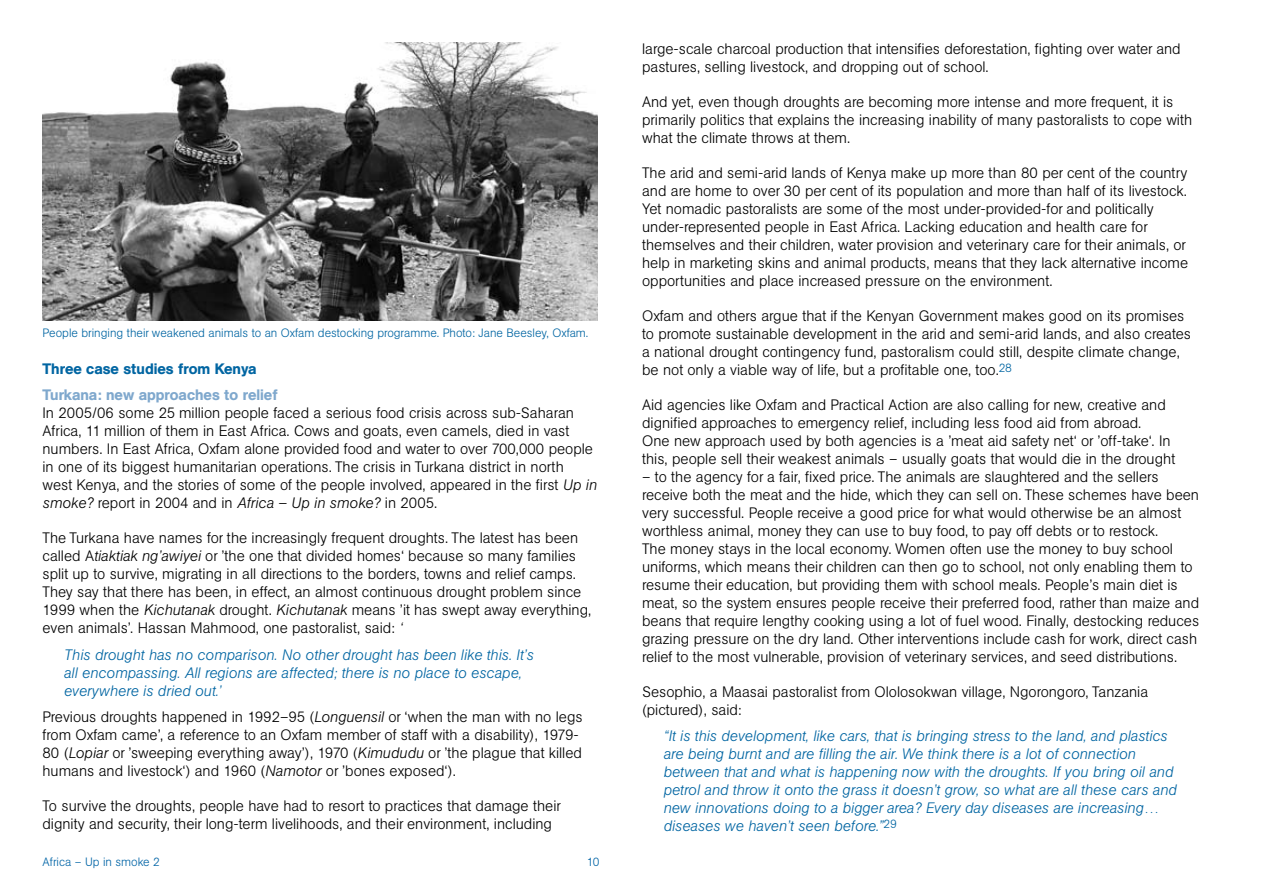
<style>
.page{position:relative;width:1263px;height:893px;background:#fff}
.page>*{position:absolute;margin:0;border:0;box-sizing:border-box;transform-origin:0 0}
.t1{font:300 15px/18px "AG Book BQ";color:#000}
.t2{font:italic 300 15px/18px "AG Book BQ";color:#0065a2}
.t3{font:500 15px "AG Book BQ";color:#7fa8cd}
.t4{font:500 15px "AG Book BQ";color:#0065a2}
.t5{font:300 12px "AG Book BQ";color:#0065a2}
.t6{font:300 12px "AG Book BQ";color:#0064a6}
.s1{font-style:italic}
</style>
<div class="page">
<img style="left:43px;top:43px;width:555px;height:277px">
<p class="t5" style="left:43px;top:326px;width:547px">People bringing their weakened animals to an Oxfam destocking programme. Photo: Jane Beesley, Oxfam.</p>
<p class="t4" style="left:43px;top:359px;width:216px">Three case studies from Kenya</p>
<p class="t3" style="left:43px;top:386px;width:237px">Turkana: new approaches to relief</p>
<p class="t1" style="left:43px;top:404px;width:556px">In 2005/06 some 25 million people faced a serious food crisis across sub-Saharan Africa, 11 million of them in East Africa. Cows and goats, even camels, died in vast numbers. In East Africa, Oxfam alone provided food and water to over 700,000 people in one of its biggest humanitarian operations. The crisis in Turkana district in north west Kenya, and the stories of some of the people involved, appeared in the first <span class="s1">Up in smoke?</span> report in 2004 and in <span class="s1">Africa – Up in smoke?</span> in 2005.</p>
<p class="t1" style="left:43px;top:529px;width:550px">The Turkana have names for the increasingly frequent droughts. The latest has been called A<span class="s1">tiaktiak ng’awiyei</span> or ’the one that divided homes‘ because so many families split up to survive, migrating in all directions to the borders, towns and relief camps.<br>They say that there has been, in effect, an almost continuous drought problem since 1999 when the <span class="s1">Kichutanak</span> drought. <span class="s1">Kichutanak</span> means ’it has swept away everything, even animals’. Hassan Mahmood, one pastoralist, said: <span class="s1">‘</span></p>
<p class="t2" style="left:64px;top:646px;width:471px">This drought has no comparison. No other drought has been like this. It’s all encompassing. All regions are affected; there is no place to escape, everywhere is dried out.’</p>
<p class="t1" style="left:43px;top:708px;width:542px">Previous droughts happened in 1992–95 (<span class="s1">Longuensil</span> or ‘when the man with no legs from Oxfam came’, a reference to an Oxfam member of staff with a disability), 1979- 80 (<span class="s1">Lopiar</span> or ’sweeping everything away’), 1970 (<span class="s1">Kimududu</span> or ’the plague that killed humans and livestock‘) and 1960 (<span class="s1">Namotor</span> or ’bones exposed‘).</p>
<p class="t1" style="left:43px;top:797px;width:520px">To survive the droughts, people have had to resort to practices that damage their dignity and security, their long-term livelihoods, and their environment, including</p>
<p class="t6" style="left:43px;top:854px;width:119px">Africa – Up in smoke 2</p>
<p class="t6" style="left:587px;top:854px;width:14px">10</p>
<p class="t1" style="left:642px;top:40px;width:540px">large-scale charcoal production that intensifies deforestation, fighting over water and pastures, selling livestock, and dropping out of school.</p>
<p class="t1" style="left:642px;top:93px;width:552px">And yet, even though droughts are becoming more intense and more frequent, it is primarily politics that explains the increasing inability of many pastoralists to cope with what the climate throws at them.</p>
<p class="t1" style="left:642px;top:164px;width:548px">The arid and semi-arid lands of Kenya make up more than 80 per cent of the country and are home to over 30 per cent of its population and more than half of its livestock.<br>Yet nomadic pastoralists are some of the most under-provided-for and politically under-represented people in East Africa. Lacking education and health care for themselves and their children, water provision and veterinary care for their animals, or help in marketing skins and animal products, means that they lack alternative income opportunities and place increased pressure on the environment.</p>
<p class="t1" style="left:642px;top:307px;width:550px">Oxfam and others argue that if the Kenyan Government makes good on its promises to promote sustainable development in the arid and semi-arid lands, and also creates a national drought contingency fund, pastoralism could still, despite climate change, be not only a viable way of life, but a profitable one, too.<sup>28</sup></p>
<p class="t1" style="left:642px;top:396px;width:535px">Aid agencies like Oxfam and Practical Action are also calling for new, creative and dignified approaches to emergency relief, including less food aid from abroad.<br>One new approach used by both agencies is a ’meat aid safety net‘ or ’off-take‘. In this, people sell their weakest animals – usually goats that would die in the drought</p>
<p class="t1" style="left:642px;top:468px;width:559px">– to the agency for a fair, fixed price. The animals are slaughtered and the sellers receive both the meat and the hide, which they can sell on. These schemes have been very successful. People receive a good price for what would otherwise be an almost worthless animal, money they can use to buy food, to pay off debts or to restock.<br>The money stays in the local economy. Women often use the money to buy school uniforms, which means their children can then go to school, not only enabling them to resume their education, but providing them with school meals. People’s main diet is meat, so the system ensures people receive their preferred food, rather than maize and beans that require lengthy cooking using a lot of fuel wood. Finally, destocking reduces grazing pressure on the dry land. Other interventions include cash for work, direct cash relief to the most vulnerable, provision of veterinary services, and seed distributions.</p>
<p class="t1" style="left:642px;top:683px;width:508px">Sesophio, a Maasai pastoralist from Ololosokwan village, Ngorongoro, Tanzania (pictured), said:</p>
<p class="t2" style="left:663px;top:727px;width:515px">“It is this development, like cars, that is bringing stress to the land, and plastics are being burnt and are filling the air. We think there is a lot of connection between that and what is happening now with the droughts. If you bring oil and petrol and throw it onto the grass it doesn’t grow, so what are all these cars and new innovations doing to a bigger area? Every day diseases are increasing… diseases we haven’t seen before.”<sup>29</sup></p>
</div>
